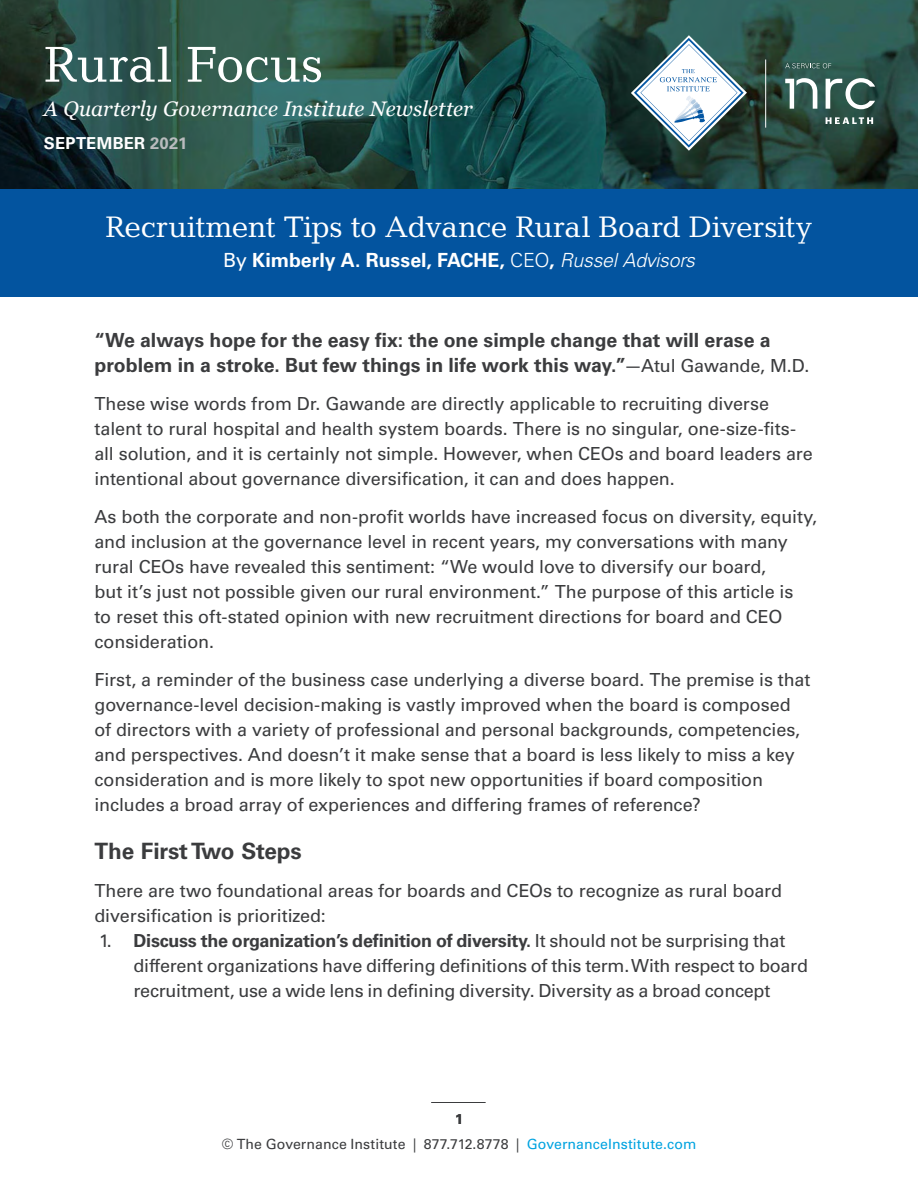
<style>
.page{position:relative;width:918px;height:1188px;background:#fff}
.page>*{position:absolute;margin:0;border:0;box-sizing:border-box;transform-origin:0 0}
.t1{font:51px "Candida Std";letter-spacing:-.005em;color:#fff}
.t2{font:30px "Candida Std";letter-spacing:-.01em;color:#fff}
.t3{font:700 22.5px "Univers LT Std";letter-spacing:-.005em;color:#3b3c3e}
.t4{font:italic 21px "Georgia";color:#fff}
.t5{font:700 19.5px/24.9px "Univers LT Std";color:#3b3c3e}
.t6{font:700 19.5px "Univers LT Std";color:#fff}
.t7{font:18px/24.9px "Univers LT Std";letter-spacing:-.01em;color:#3b3c3e}
.t8{font:700 16.5px "Univers LT Std";letter-spacing:.02em;color:#fff}
.t9{font:14.1px "Univers LT Std";letter-spacing:.005em;color:#3b3c3e}
.t10{font:700 14.1px "Univers LT Std";color:#3b3c3e}
.s1{color:#babcbe}
.s2{font-weight:400}
.s3{font-weight:300}
.s4{font-weight:300;font-style:italic}
.s5{font-weight:400;font-size:18px}
.s6{font-weight:700}
.s7{color:#00a3e0}
</style>
<div class="page">
<img style="left:0;top:0;width:918px;height:189px">
<div style="left:0;top:189px;width:918px;height:108px;background:#03549f"></div>
<svg style="left:631px;top:35px;width:116px;height:116px"></svg>
<hr style="left:431px;top:1102px;width:54px;height:1px;background:#3b3c3e">
<hr style="left:765px;top:60px;width:1px;height:68px;background:#fff">
<svg style="left:826px;top:117px;width:47px;height:7px"></svg>
<svg style="left:826px;top:78px;width:49px;height:31px"></svg>
<svg style="left:785px;top:78px;width:32px;height:31px"></svg>
<svg style="left:785px;top:63px;width:46px;height:5px"></svg>
<h1 class="t1" style="left:44px;top:35px;width:281px">Rural Focus</h1>
<p class="t4" style="left:44px;top:95px;width:431px">A Quarterly Governance Institute Newsletter</p>
<p class="t8" style="left:44px;top:133px;width:145px">SEPTEMBER <span class="s1">2021</span></p>
<h2 class="t2" style="left:105px;top:209px;width:709px">Recruitment Tips to Advance Rural Board Diversity</h2>
<p class="t6" style="left:223px;top:248px;width:473px"><span class="s2">By</span> Kimberly A. Russel, FACHE, <span class="s3">CEO</span>, <span class="s4">Russel Advisors</span></p>
<p class="t5" style="left:94px;top:328px;width:716px">“We always hope for the easy fix: the one simple change that will erase a problem in a stroke. But few things in life work this way.”<span class="s5">—Atul Gawande, M.D.</span></p>
<p class="t7" style="left:94px;top:392px;width:720px">These wise words from Dr. Gawande are directly applicable to recruiting diverse talent to rural hospital and health system boards. There is no singular, one-size-fits&shy;all solution, and it is certainly not simple. However, when CEOs and board leaders are intentional about governance diversification, it can and does happen.</p>
<p class="t7" style="left:94px;top:505px;width:724px">As both the corporate and non-profit worlds have increased focus on diversity, equity, and inclusion at the governance level in recent years, my conversations with many rural CEOs have revealed this sentiment: “We would love to diversify our board,<br>but it’s just not possible given our rural environment.” The purpose of this article is<br>to reset this oft-stated opinion with new recruitment directions for board and CEO consideration.</p>
<p class="t7" style="left:94px;top:668px;width:718px">First, a reminder of the business case underlying a diverse board. The premise is that governance-level decision-making is vastly improved when the board is composed of directors with a variety of professional and personal backgrounds, competencies, and perspectives. And doesn’t it make sense that a board is less likely to miss a key consideration and is more likely to spot new opportunities if board composition includes a broad array of experiences and differing frames of reference?</p>
<p class="t3" style="left:94px;top:838px;width:209px">The First Two Steps</p>
<p class="t7" style="left:94px;top:879px;width:689px">There are two foundational areas for boards and CEOs to recognize as rural board diversification is prioritized:</p>
<p class="t7" style="left:134px;top:928px;width:676px;text-indent:-35px">1. <span class="s6">Discuss the organization’s definition of diversity.</span> It should not be surprising that different organizations have differing definitions of this term. With respect to board recruitment, use a wide lens in defining diversity. Diversity as a broad concept</p>
<p class="t10" style="left:455px;top:1111px;width:9px">1</p>
<p class="t9" style="left:222px;top:1136px;width:476px">© The Governance Institute | 877.712.8778 | <span class="s7">GovernanceInstitute.com</span></p>
</div>
